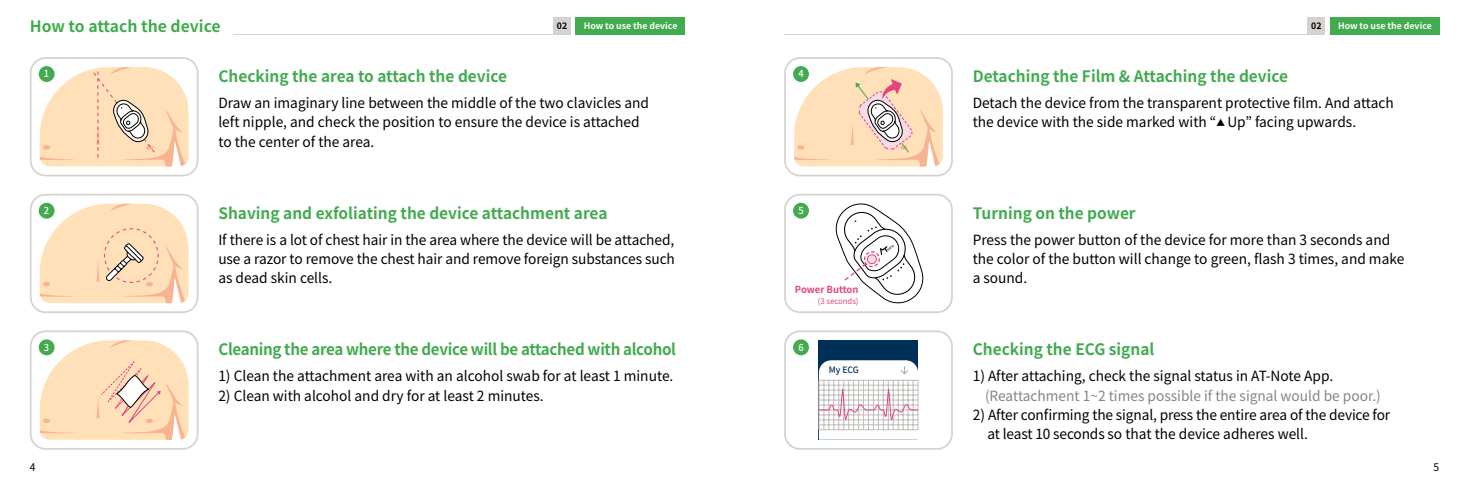
<style>
.page{position:relative;width:1469px;height:487px;background:#fff}
.page>*{position:absolute;margin:0;border:0;box-sizing:border-box;transform-origin:0 0}
.t1{font:700 15.75px "Noto Sans CJ Kkr";color:#42aa4f}
.t2{font:700 15.75px "Noto Sans CJ Kkr";letter-spacing:-.02em;color:#42aa4f;scale:.96 1}
.t3{font:14px/19.2px "Noto Sans CJ Kkr";color:#000}
.t4{font:14px "Noto Sans CJ Kkr";color:#89847e}
.t5{font:10.5px "Noto Sans CJ Kkr";color:#000}
.t6{font:700 9.62px "Noto Sans CJ Kkr";letter-spacing:-.01em;color:#e4447f}
.t7{font:500 9.62px "Noto Sans CJ Kkr";color:#fff}
.t8{font:700 8.75px "Noto Sans CJ Kkr";color:#fff}
.t9{font:500 8.75px "Noto Sans CJ Kkr";color:#002f58}
.t10{font:700 8.75px "Noto Sans CJ Kkr";color:#000}
.t11{font:7.88px "Noto Sans CJ Kkr";color:#e4447f}
.s1{font-size:8.75px}
</style>
<div class="page">
<div style="left:784px;top:330px;width:168px;height:119px;border:2px solid #d5d2cf;border-radius:15px"></div>
<div style="left:30px;top:57px;width:168px;height:119px;border:2px solid #d5d2cf;border-radius:15px"></div>
<div style="left:30px;top:193px;width:168px;height:120px;border:2px solid #d5d2cf;border-radius:15px"></div>
<div style="left:30px;top:330px;width:168px;height:119px;border:2px solid #d5d2cf;border-radius:15px"></div>
<svg style="left:40px;top:67px;width:149px;height:99px;background:#f9dcbd"></svg>
<div style="left:784px;top:193px;width:168px;height:120px;border:2px solid #d5d2cf;border-radius:15px"></div>
<svg style="left:835px;top:203px;width:88px;height:101px"></svg>
<svg style="left:40px;top:340px;width:149px;height:99px;background:#fedfbd"></svg>
<svg style="left:117px;top:375px;width:32px;height:32px"></svg>
<div style="left:117px;top:374px;width:32px;height:33px;border:1px solid #000;border-radius:14px"></div>
<div style="left:784px;top:57px;width:168px;height:119px;border:2px solid #d5d2cf;border-radius:15px"></div>
<svg style="left:794px;top:67px;width:149px;height:99px;background:#f7dabe"></svg>
<svg style="left:40px;top:203px;width:149px;height:100px;background:#fbdebd"></svg>
<div style="left:819px;top:340px;width:99px;height:99px;background:#002f58"></div>
<svg style="left:818px;top:360px;width:100px;height:79px;background:#eae5e6"></svg>
<hr style="left:233px;top:34px;width:337px;height:1px;background:#d5d2cf">
<div style="left:575px;top:17px;width:110px;height:18px;background:#42aa4f"></div>
<div style="left:553px;top:17px;width:17px;height:18px;background:#d5d2cf"></div>
<div style="left:1329px;top:17px;width:110px;height:18px;background:#42aa4f"></div>
<div style="left:1307px;top:17px;width:17px;height:18px;background:#d5d2cf"></div>
<div style="left:39px;top:202px;width:16px;height:16px;background:#42aa4f;border-radius:50%"></div>
<div style="left:39px;top:339px;width:16px;height:16px;background:#42aa4f;border-radius:50%"></div>
<hr style="left:784px;top:34px;width:540px;height:1px;background:#d5d2cf">
<div style="left:39px;top:66px;width:16px;height:16px;background:#42aa4f;border-radius:50%"></div>
<div style="left:793px;top:339px;width:16px;height:16px;background:#42aa4f;border-radius:50%"></div>
<div style="left:793px;top:202px;width:16px;height:16px;background:#42aa4f;border-radius:50%"></div>
<div style="left:793px;top:66px;width:16px;height:16px;background:#42aa4f;border-radius:50%"></div>
<p class="t1" style="left:30px;top:18px;width:192px">How to attach the device</p>
<p class="t10" style="left:557px;top:21px;width:12px">02</p>
<p class="t8" style="left:583px;top:21px;width:95px">How to use the device</p>
<p class="t10" style="left:1311px;top:21px;width:12px">02</p>
<p class="t8" style="left:1337px;top:21px;width:95px">How to use the device</p>
<p class="t7" style="left:44px;top:68px;width:7px">1</p>
<p class="t7" style="left:44px;top:205px;width:7px">2</p>
<p class="t7" style="left:44px;top:341px;width:7px">3</p>
<p class="t5" style="left:30px;top:461px;width:7px">4</p>
<p class="t1" style="left:218px;top:67px;width:290px">Checking the area to attach the device</p>
<p class="t7" style="left:798px;top:68px;width:7px">4</p>
<p class="t1" style="left:972px;top:67px;width:317px">Detaching the Film &amp; Attaching the device</p>
<p class="t3" style="left:218px;top:93px;width:432px">Draw an imaginary line between the middle of the two clavicles and left nipple, and check the position to ensure the device is attached to the center of the area.</p>
<p class="t3" style="left:972px;top:93px;width:422px">Detach the device from the transparent protective film. And attach the device with the side marked with “<span class="s1">▲</span> Up” facing upwards.</p>
<p class="t1" style="left:218px;top:204px;width:390px">Shaving and exfoliating the device attachment area</p>
<p class="t3" style="left:218px;top:230px;width:458px;text-align:justify">If there is a lot of chest hair in the area where the device will be attached, use a razor to remove the chest hair and remove foreign substances such as dead skin cells.</p>
<p class="t7" style="left:798px;top:205px;width:7px">5</p>
<p class="t1" style="left:972px;top:204px;width:164px">Turning on the power</p>
<p class="t3" style="left:972px;top:230px;width:433px">Press the power button of the device for more than 3 seconds and the color of the button will change to green, flash 3 times, and make a sound.</p>
<p class="t6" style="left:795px;top:284px;width:65px">Power Button</p>
<p class="t11" style="left:818px;top:296px;width:42px">(3 seconds)</p>
<p class="t2" style="left:218px;top:340px;width:478px">Cleaning the area where the device will be attached with alcohol</p>
<p class="t3" style="left:218px;top:366px;width:456px">1) Clean the attachment area with an alcohol swab for at least 1 minute.</p>
<p class="t3" style="left:218px;top:386px;width:327px">2) Clean with alcohol and dry for at least 2 minutes.</p>
<p class="t7" style="left:798px;top:341px;width:7px">6</p>
<p class="t9" style="left:828px;top:364px;width:32px">My ECG</p>
<p class="t1" style="left:972px;top:340px;width:183px">Checking the ECG signal</p>
<p class="t3" style="left:972px;top:366px;width:362px">1) After attaching, check the signal status in AT-Note App.</p>
<p class="t4" style="left:985px;top:387px;width:397px">(Reattachment 1~2 times possible if the signal would be poor.)</p>
<p class="t3" style="left:987px;top:405px;width:404px;text-indent:-15px">2) After confirming the signal, press the entire area of the device for at least 10 seconds so that the device adheres well.</p>
<p class="t5" style="left:1433px;top:461px;width:7px">5</p>
</div>
